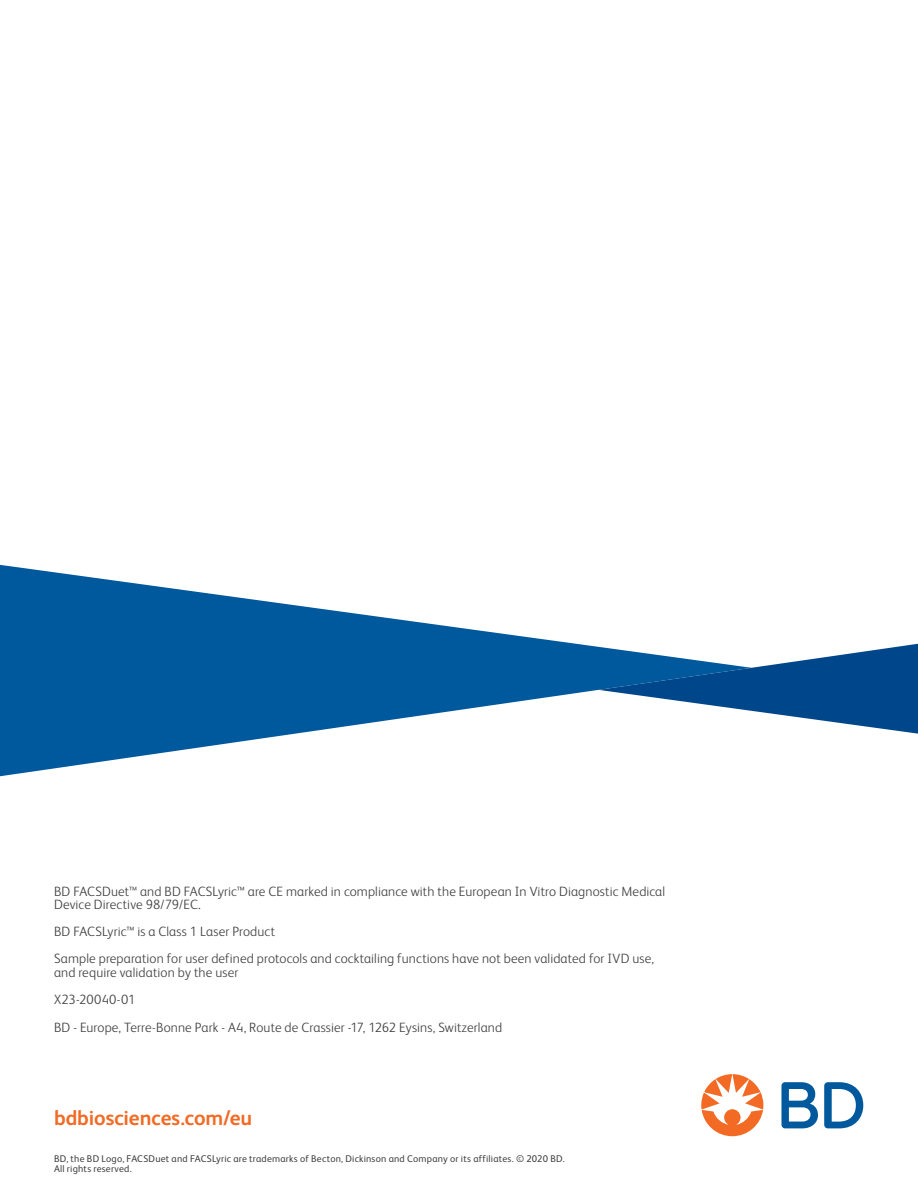
<style>
.page{position:relative;width:918px;height:1188px;background:#fff}
.page>*{position:absolute;margin:0;border:0;box-sizing:border-box;transform-origin:0 0}
.t1{font:700 21px "FS Albert Pro";color:#f26a24}
.t2{font:300 13.5px/27px "FS Albert Pro";letter-spacing:.01em;color:#414042}
.t3{font:9.75px/9.8px "FS Albert Pro";letter-spacing:.02em;color:#414042}
</style>
<div class="page">
<svg style="left:781px;top:1082px;width:82px;height:46px"></svg>
<svg style="left:701px;top:1074px;width:62px;height:62px"></svg>
<svg style="left:0;top:565px;width:598px;height:211px;fill:#00589d"></svg>
<svg style="left:598px;top:644px;width:320px;height:90px"></svg>
<p class="t2" style="left:54px;top:884px;width:613px;line-height:13.5px">BD FACSDuet™ and BD FACSLyric™ are CE marked in compliance with the European In Vitro Diagnostic Medical<br>Device Directive 98/79/EC.</p>
<p class="t2" style="left:54px;top:918px;width:601px">BD FACSLyric™ is a Class 1 Laser Product<br>Sample preparation for user defined protocols and cocktailing functions have not been validated for IVD use,</p>
<p class="t2" style="left:54px;top:958px;width:186px">and require validation by the user<br>X23-20040-01</p>
<p class="t2" style="left:54px;top:1014px;width:450px">BD - Europe, Terre-Bonne Park - A4, Route de Crassier -17, 1262 Eysins, Switzerland</p>
<h1 class="t1" style="left:54px;top:1103px;width:200px">bdbiosciences.com/eu</h1>
<p class="t3" style="left:54px;top:1153px;width:512px">BD, the BD Logo, FACSDuet and FACSLyric are trademarks of Becton, Dickinson and Company or its affiliates. © 2020 BD.<br>All rights reserved.</p>
</div>
